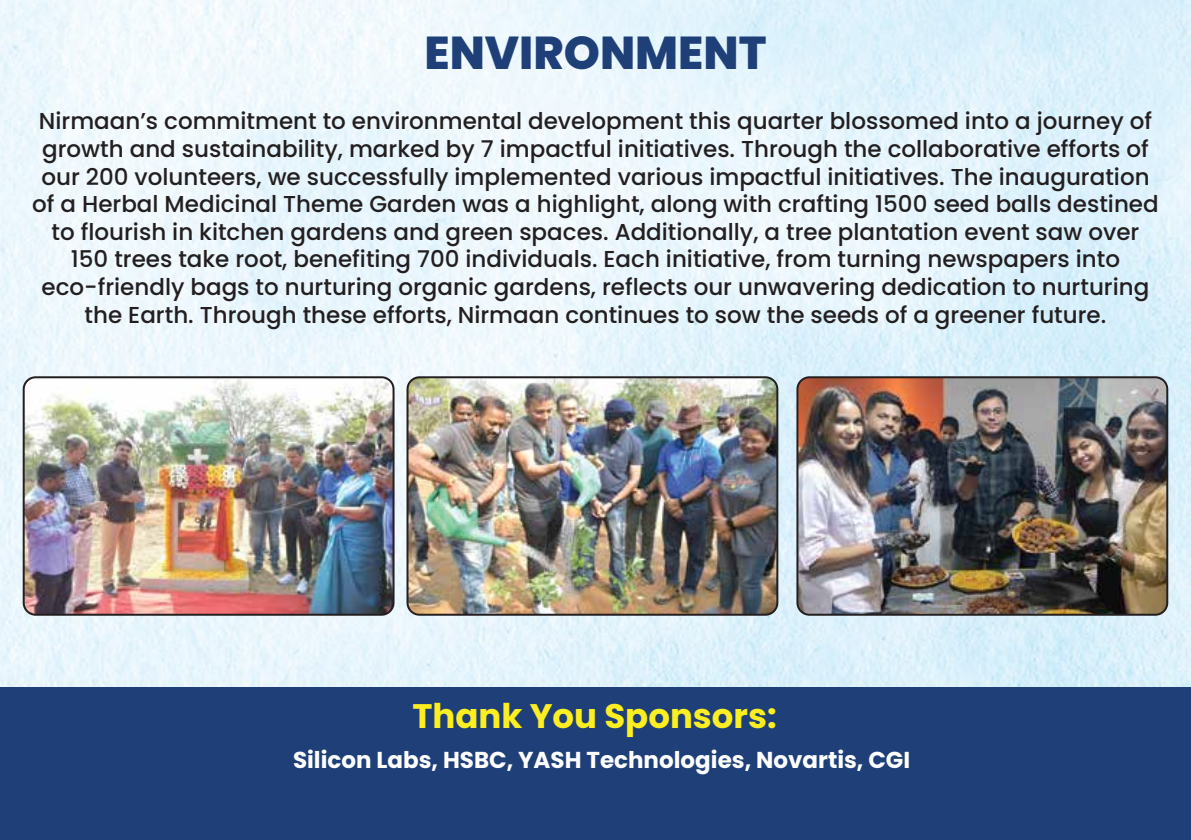
<style>
.page{position:relative;width:1191px;height:840px;background:#fff}
.page>*{position:absolute;margin:0;border:0;box-sizing:border-box;transform-origin:0 0}
.t1{font:800 46px "Poppins";color:#1e3f78}
.t2{font:700 34px "Poppins";color:#fcee21}
.t3{font:500 23px/27.6px "Poppins";color:#231f20;text-align:center}
.t4{font:700 23px "Poppins";color:#fff}
</style>
<div class="page">
<img style="left:0;top:0;width:1191px;height:686px">
<img style="left:24px;top:377px;width:369px;height:237px">
<div style="left:23px;top:376px;width:371px;height:239px;border:2px solid #231f20;border-radius:12px"></div>
<img style="left:407px;top:377px;width:370px;height:237px">
<div style="left:406px;top:376px;width:372px;height:239px;border:2px solid #231f20;border-radius:12px"></div>
<img style="left:797px;top:377px;width:370px;height:237px">
<div style="left:796px;top:376px;width:372px;height:239px;border:2px solid #231f20;border-radius:12px"></div>
<div style="left:0;top:686px;width:1191px;height:153px;background:#1e3f78"></div>
<h1 class="t1" style="left:424px;top:26px;width:343px">ENVIRONMENT</h1>
<p class="t3" style="left:32px;top:107px;width:1128px">Nirmaan’s commitment to environmental development this quarter blossomed into a journey of growth and sustainability, marked by 7 impactful initiatives. Through the collaborative efforts of our 200 volunteers, we successfully implemented various impactful initiatives. The inauguration of a Herbal Medicinal Theme Garden was a highlight, along with crafting 1500 seed balls destined to flourish in kitchen gardens and green spaces. Additionally, a tree plantation event saw over 150 trees take root, benefiting 700 individuals. Each initiative, from turning newspapers into eco-friendly bags to nurturing organic gardens, reflects our unwavering dedication to nurturing the Earth. Through these efforts, Nirmaan continues to sow the seeds of a greener future.</p>
<h2 class="t2" style="left:412px;top:696px;width:366px">Thank You Sponsors:</h2>
<p class="t4" style="left:293px;top:746px;width:619px">Silicon Labs, HSBC, YASH Technologies, Novartis, CGI</p>
</div>
